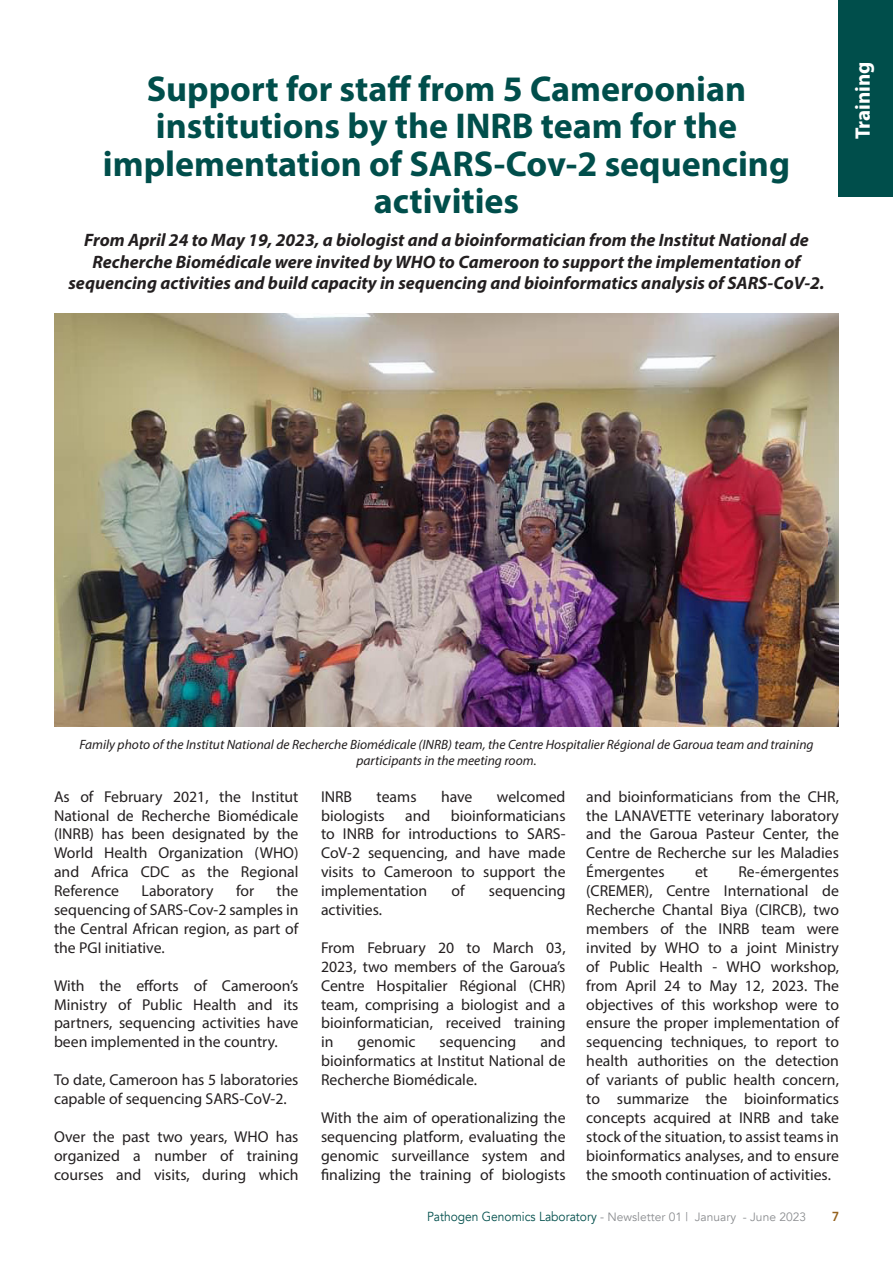
<style>
.page{position:relative;width:893px;height:1263px;background:#fff}
.page>*{position:absolute;margin:0;border:0;box-sizing:border-box;transform-origin:0 0}
.t1{font:700 36px/37.5px "Myriad Pro";color:#004e4b;text-align:center}
.t2{font:700 21px "Myriad Pro";color:#fff}
.t3{font:italic 700 18px/21.6px "Myriad Pro";color:#231f20;text-align:center}
.t4{font:15.75px/18.9px "Myriad Pro";color:#231f20;text-align:justify}
.t5{font:italic 13.5px/16.2px "Myriad Pro";color:#231f20;text-align:center}
.t6{font:800 13.05px "Avenir";color:#95621d;scale:.92 1}
.t7{font:12px "Avenir";color:#8b8d90}
.s1{font-size:13.05px;color:#004e4b}
.s2{font-size:13.05px}
</style>
<div class="page">
<img style="left:54px;top:314px;width:785px;height:412px">
<div style="left:838px;top:0;width:55px;height:196px;background:#004e4b"></div>
<p class="t1" style="left:103px;top:69px;width:689px">Support for staff from 5 Cameroonian institutions by the INRB team for the implementation of SARS-Cov-2 sequencing activities</p>
<p class="t3" style="left:68px;top:229px;width:758px">From April 24 to May 19, 2023, a biologist and a bioinformatician from the Institut National de<br>Recherche Biomédicale were invited by WHO to Cameroon to support the implementation of sequencing activities and build capacity in sequencing and bioinformatics analysis of SARS-CoV-2.</p>
<p class="t2" style="left:849px;top:139px;width:79px;rotate:-90deg">Training</p>
<p class="t5" style="left:79px;top:736px;width:736px">Family photo of the Institut National de Recherche Biomédicale (INRB) team, the Centre Hospitalier Régional de Garoua team and training participants in the meeting room.</p>
<p class="t4" style="left:54px;top:787px;width:246px">As of February 2021, the Institut National de Recherche Biomédicale (INRB) has been designated by the World Health Organization (WHO) and Africa CDC as the Regional Reference</p>
<p class="t4" style="left:142px;top:881px;width:73px">Laboratory</p>
<p class="t4" style="left:236px;top:881px;width:20px">for</p>
<p class="t4" style="left:54px;top:881px;width:246px;text-indent:223px">the sequencing of SARS-Cov-2 samples in the Central African region, as part of the PGI initiative.</p>
<p class="t4" style="left:54px;top:976px;width:246px">With the efforts of Cameroon’s Ministry of Public Health and its partners, sequencing activities have been implemented in the country.</p>
<p class="t4" style="left:54px;top:1070px;width:246px">To date, Cameroon has 5 laboratories capable of sequencing SARS-CoV-2.</p>
<p class="t4" style="left:54px;top:1127px;width:246px">Over the past two years, WHO has organized a number of training courses and visits, during which</p>
<p class="t4" style="left:321px;top:787px;width:33px">INRB</p>
<p class="t4" style="left:377px;top:787px;width:41px">teams</p>
<p class="t4" style="left:441px;top:787px;width:33px">have</p>
<p class="t4" style="left:497px;top:787px;width:70px">welcomed</p>
<p class="t4" style="left:321px;top:805px;width:65px">biologists</p>
<p class="t4" style="left:405px;top:805px;width:27px">and</p>
<p class="t4" style="left:321px;top:805px;width:246px;text-indent:130px">bioinformaticians to INRB for introductions to SARS-CoV-2 sequencing, and have made visits to Cameroon to support the implementation</p>
<p class="t4" style="left:451px;top:881px;width:15px">of</p>
<p class="t4" style="left:489px;top:881px;width:78px">sequencing</p>
<p class="t4" style="left:321px;top:900px;width:63px">activities.</p>
<p class="t4" style="left:321px;top:938px;width:246px">From February 20 to March 03, 2023, two members of the Garoua’s Centre Hospitalier Régional (CHR) team, comprising a biologist and a bioinformatician, received training in</p>
<p class="t4" style="left:321px;top:1032px;width:246px;text-indent:219px">and bioinformatics at Institut National de Recherche Biomédicale.</p>
<p class="t4" style="left:321px;top:1108px;width:246px">With the aim of operationalizing the sequencing platform, evaluating the genomic surveillance system and finalizing the training of biologists</p>
<p class="t4" style="left:358px;top:1032px;width:59px">genomic</p>
<p class="t4" style="left:440px;top:1032px;width:78px">sequencing</p>
<p class="t4" style="left:586px;top:787px;width:254px">and bioinformaticians from the CHR, the LANAVETTE veterinary laboratory and the Garoua Pasteur Center, the Centre de Recherche sur les Maladies Émergentes</p>
<p class="t4" style="left:586px;top:862px;width:254px;text-indent:152px">Re-émergentes (CREMER), Centre International de Recherche Chantal Biya (CIRCB), two members of the INRB team were invited by WHO to a joint Ministry of Public Health - WHO workshop, from April 24 to May 12, 2023. The objectives of this workshop were to ensure the proper implementation of sequencing techniques, to report to health authorities on the detection of variants of public health concern, to summarize the bioinformatics concepts acquired at INRB and take stock of the situation, to assist teams in bioinformatics analyses, and to ensure the smooth continuation of activities.</p>
<p class="t4" style="left:695px;top:862px;width:15px">et</p>
<p class="t7" style="left:427px;top:1210px;width:380px"><span class="s1">Pathogen Genomics Laboratory</span> <span class="s2">-</span> Newsletter 01 | January - June 2023</p>
<p class="t6" style="left:832px;top:1206px;width:9px">7</p>
</div>
